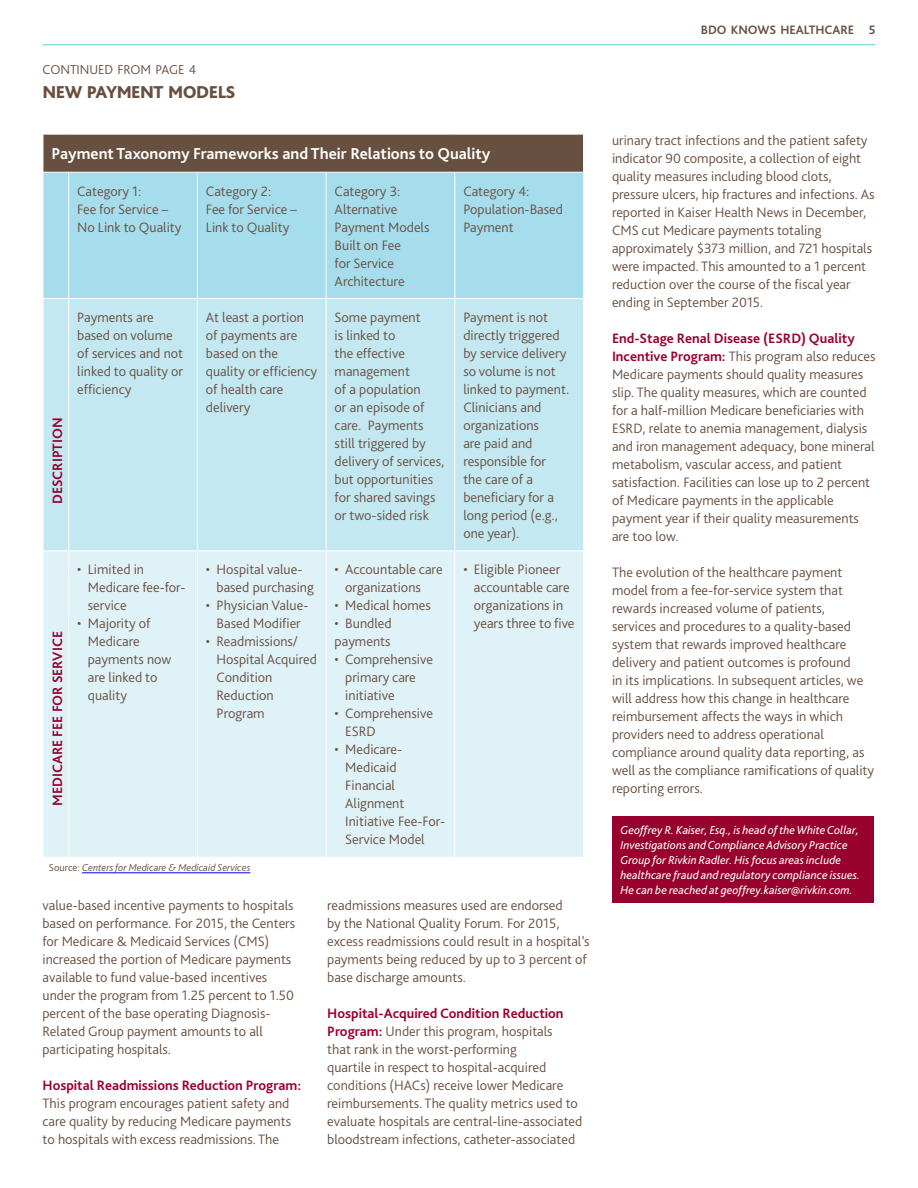
<style>
.page{position:relative;width:918px;height:1188px;background:#fff}
.page>*{position:absolute;margin:0;border:0;box-sizing:border-box;transform-origin:0 0}
.t1{font:800 18px "Bliss Pro";letter-spacing:-.03em;color:#685041}
.t2{font:700 16.5px "Bliss Pro";color:#fff}
.t3{font:300 14.25px/18px "Bliss Pro";color:#685041}
.t4{font:700 14.25px "Bliss Pro";color:#98002e}
.t5{font:300 13.5px "Bliss Pro";letter-spacing:-.005em;color:#685041}
.t6{font:700 12.75px "Bliss Pro";letter-spacing:-.005em;color:#685041}
.t7{font:italic 12px/15px "Bliss Pro";color:#fff}
.t8{font:italic 300 10.5px "Bliss Pro";color:#685041}
.s1{font-style:normal}
.s2{font-weight:700;color:#98002e}
</style>
<div class="page">
<hr style="left:43px;top:44px;width:832px;height:1px;background:#62cae3">
<div style="left:43px;top:134px;width:541px;height:38px;background:#685041"></div>
<div style="left:44px;top:173px;width:539px;height:125px;background:#a5ddec"></div>
<div style="left:44px;top:299px;width:539px;height:252px;background:#c3e8f1"></div>
<div style="left:44px;top:552px;width:539px;height:305px;background:#dff2f7"></div>
<svg style="left:43px;top:134px;width:26px;height:1px"></svg>
<hr style="left:43px;top:135px;width:1px;height:37px;background:#fff">
<hr style="left:69px;top:134px;width:128px;height:1px;background:#fff">
<hr style="left:197px;top:134px;width:129px;height:1px;background:#fff">
<hr style="left:326px;top:134px;width:129px;height:1px;background:#fff">
<hr style="left:455px;top:134px;width:129px;height:1px;background:#fff">
<hr style="left:583px;top:135px;width:1px;height:37px;background:#fff">
<svg style="left:43px;top:172px;width:26px;height:1px"></svg>
<hr style="left:68px;top:173px;width:1px;height:125px;background:#fff">
<hr style="left:197px;top:173px;width:1px;height:125px;background:#fff">
<hr style="left:326px;top:173px;width:1px;height:125px;background:#fff">
<hr style="left:454px;top:173px;width:1px;height:125px;background:#fff">
<hr style="left:68px;top:299px;width:1px;height:252px;background:#fff">
<hr style="left:197px;top:299px;width:1px;height:252px;background:#fff">
<hr style="left:326px;top:299px;width:1px;height:252px;background:#fff">
<hr style="left:454px;top:299px;width:1px;height:252px;background:#fff">
<svg style="left:44px;top:551px;width:24px;height:1px"></svg>
<hr style="left:68px;top:551px;width:1px;height:306px;background:#fff">
<hr style="left:197px;top:551px;width:1px;height:306px;background:#fff">
<hr style="left:326px;top:551px;width:1px;height:306px;background:#fff">
<hr style="left:454px;top:551px;width:1px;height:306px;background:#fff">
<hr style="left:82px;top:872px;width:168px;height:1px;background:#00f">
<div style="left:612px;top:817px;width:262px;height:86px;background:#98002e"></div>
<p class="t5" style="left:43px;top:61px;width:155px">CONTINUED FROM PAGE 4</p>
<p class="t1" style="left:43px;top:81px;width:195px">NEW PAYMENT MODELS</p>
<p class="t2" style="left:51px;top:144px;width:441px">Payment Taxonomy Frameworks and Their Relations to Quality</p>
<p class="t3" style="left:77px;top:182px;width:106px">Category 1:<br>Fee for Service –<br>No Link to Quality</p>
<p class="t3" style="left:206px;top:182px;width:93px">Category 2:<br>Fee for Service –<br>Link to Quality</p>
<p class="t3" style="left:335px;top:182px;width:96px">Category 3:<br>Alternative<br>Payment Models<br>Built on Fee<br>for Service<br>Architecture</p>
<p class="t3" style="left:463px;top:182px;width:101px">Category 4:<br>Population-Based<br>Payment</p>
<p class="t4" style="left:49px;top:504px;width:88px;rotate:-90deg">DESCRIPTION</p>
<p class="t4" style="left:49px;top:806px;width:176px;rotate:-90deg">MEDICARE FEE FOR SERVICE</p>
<p class="t3" style="left:77px;top:308px;width:108px">Payments are based on volume of services and not linked to quality or efficiency</p>
<p class="t3" style="left:206px;top:308px;width:113px">At least a portion of payments are based on the quality or efficiency of health care delivery</p>
<p class="t3" style="left:335px;top:308px;width:111px">Some payment<br>is linked to<br>the effective management<br>of a population<br>or an episode of care. Payments still triggered by delivery of services, but opportunities for shared savings or two-sided risk</p>
<p class="t3" style="left:463px;top:308px;width:107px">Payment is not directly triggered by service delivery so volume is not linked to payment.<br>Clinicians and organizations<br>are paid and responsible for<br>the care of a beneficiary for a long period (e.g., one year).</p>
<p class="t3" style="left:88px;top:560px;width:99px;text-indent:-11px">• Limited in<br>Medicare fee-for&shy;service</p>
<p class="t3" style="left:88px;top:614px;width:85px;text-indent:-11px">• Majority of<br>Medicare payments now are linked to quality</p>
<p class="t3" style="left:217px;top:560px;width:99px;text-indent:-11px">• Hospital value&shy;based purchasing</p>
<p class="t3" style="left:206px;top:596px;width:104px;text-align:center">• Physician Value-<br>Based Modifier</p>
<p class="t3" style="left:217px;top:632px;width:102px;text-indent:-11px">• Readmissions/<br>Hospital Acquired<br>Condition<br>Reduction<br>Program</p>
<p class="t3" style="left:345px;top:560px;width:99px;text-indent:-11px">• Accountable care organizations</p>
<p class="t3" style="left:335px;top:596px;width:98px">• Medical homes</p>
<p class="t3" style="left:335px;top:614px;width:59px">• Bundled payments</p>
<p class="t3" style="left:345px;top:650px;width:89px;text-indent:-11px">• Comprehensive primary care initiative</p>
<p class="t3" style="left:345px;top:704px;width:89px;text-indent:-11px">• Comprehensive<br>ESRD</p>
<p class="t3" style="left:345px;top:740px;width:101px;text-indent:-11px">• Medicare-<br>Medicaid<br>Financial<br>Alignment<br>Initiative Fee-For-<br>Service Model</p>
<p class="t3" style="left:474px;top:560px;width:102px;text-indent:-11px">• Eligible Pioneer accountable care organizations in years three to five</p>
<p class="t8" style="left:49px;top:861px;width:203px"><span class="s1">Source:</span> Centers for Medicare &amp; Medicaid Services</p>
<p class="t3" style="left:43px;top:896px;width:254px">value-based incentive payments to hospitals based on performance. For 2015, the Centers for Medicare &amp; Medicaid Services (CMS) increased the portion of Medicare payments available to fund value-based incentives under the program from 1.25 percent to 1.50 percent of the base operating Diagnosis-Related Group payment amounts to all participating hospitals.</p>
<p class="t4" style="left:43px;top:1076px;width:260px">Hospital Readmissions Reduction Program:</p>
<p class="t3" style="left:43px;top:1094px;width:250px;text-align:justify">This program encourages patient safety and care quality by reducing Medicare payments to hospitals with excess readmissions. The</p>
<p class="t3" style="left:327px;top:896px;width:264px">readmissions measures used are endorsed<br>by the National Quality Forum. For 2015, excess readmissions could result in a hospital’s payments being reduced by up to 3 percent of base discharge amounts.</p>
<p class="t3" style="left:327px;top:1004px;width:257px"><span class="s2">Hospital-Acquired Condition Reduction Program:</span> Under this program, hospitals<br>that rank in the worst-performing<br>quartile in respect to hospital-acquired conditions (HACs) receive lower Medicare reimbursements. The quality metrics used to evaluate hospitals are central-line-associated bloodstream infections, catheter-associated</p>
<p class="t6" style="left:701px;top:22px;width:176px">BDO KNOWS HEALTHCARE 5</p>
<p class="t3" style="left:612px;top:131px;width:264px">urinary tract infections and the patient safety indicator 90 composite, a collection of eight quality measures including blood clots, pressure ulcers, hip fractures and infections. As reported in Kaiser Health News in December, CMS cut Medicare payments totaling approximately $373 million, and 721 hospitals were impacted. This amounted to a 1 percent reduction over the course of the fiscal year ending in September 2015.</p>
<p class="t3" style="left:612px;top:329px;width:265px"><span class="s2">End-Stage Renal Disease (ESRD) Quality Incentive Program:</span> This program also reduces Medicare payments should quality measures slip. The quality measures, which are counted for a half-million Medicare beneficiaries with ESRD, relate to anemia management, dialysis and iron management adequacy, bone mineral metabolism, vascular access, and patient satisfaction. Facilities can lose up to 2 percent of Medicare payments in the applicable payment year if their quality measurements are too low.</p>
<p class="t3" style="left:612px;top:562px;width:264px">The evolution of the healthcare payment model from a fee-for-service system that rewards increased volume of patients,<br>services and procedures to a quality-based system that rewards improved healthcare delivery and patient outcomes is profound<br>in its implications. In subsequent articles, we will address how this change in healthcare reimbursement affects the ways in which providers need to address operational compliance around quality data reporting, as well as the compliance ramifications of quality reporting errors.</p>
<p class="t7" style="left:621px;top:822px;width:241px">Geoffrey R. Kaiser, Esq., is head of the White Collar, Investigations and Compliance Advisory Practice Group for Rivkin Radler. His focus areas include healthcare fraud and regulatory compliance issues.<br>He can be reached at geoffrey.kaiser@rivkin.com.</p>
</div>
